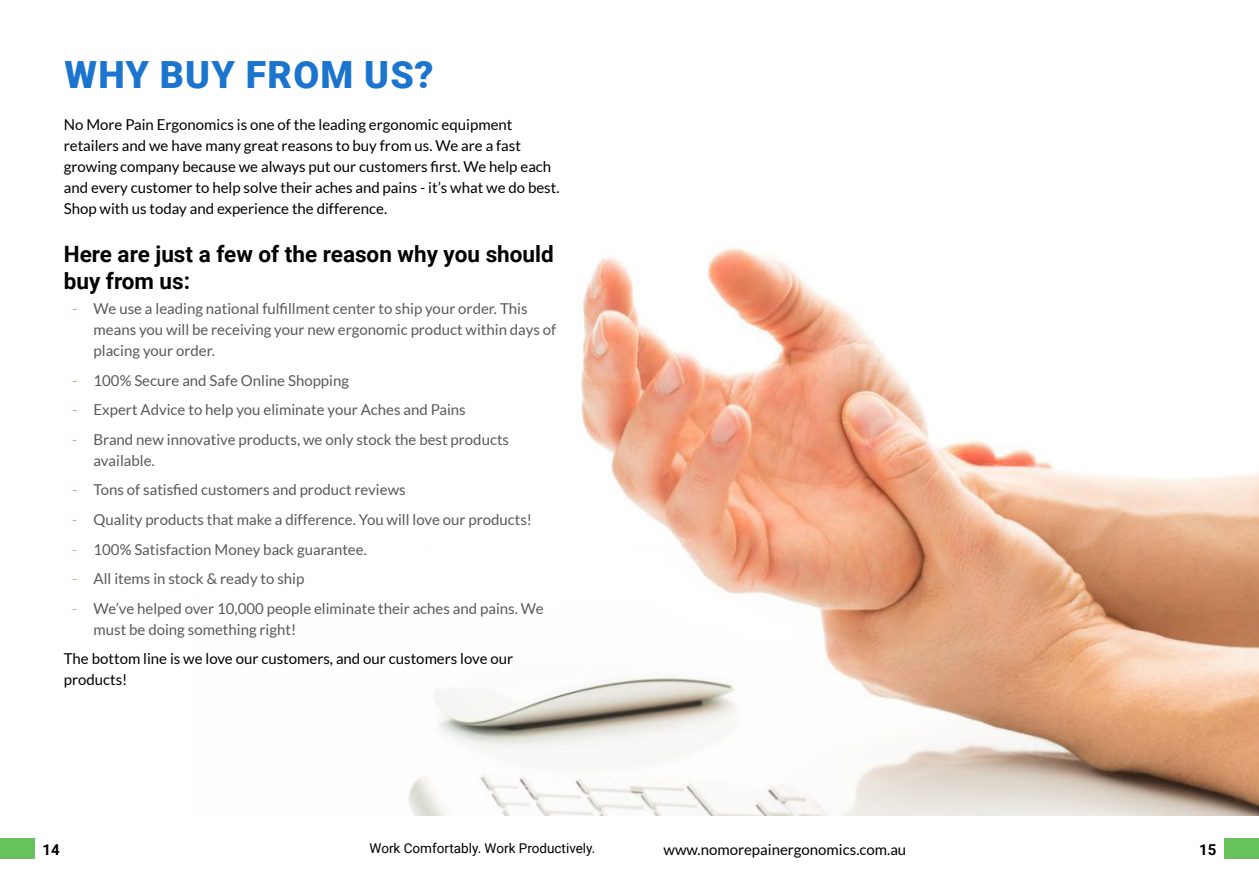
<style>
.page{position:relative;width:1259px;height:893px;background:#fff}
.page>*{position:absolute;margin:0;border:0;box-sizing:border-box;transform-origin:0 0}
.t1{font:900 37.5px "Roboto";letter-spacing:.035em;color:#1b75ce}
.t2{font:700 22.5px/27px "Roboto";color:#000}
.t3{font:15px/21px "Lato";color:#58595b}
.t4{font:15px/21px "Lato";color:#000}
.t5{font:700 15px "Roboto";color:#000}
.t6{font:13.5px "Roboto";color:#000}
.s1{color:#85cd7d}
</style>
<div class="page">
<div style="left:1225px;top:839px;width:34px;height:20px;background:#67c15d"></div>
<div style="left:0;top:839px;width:34px;height:20px;background:#67c15d"></div>
<img style="left:408px;top:247px;width:851px;height:568px">
<h1 class="t1" style="left:64px;top:48px;width:371px">WHY BUY FROM US?</h1>
<p class="t4" style="left:64px;top:114px;width:497px">No More Pain Ergonomics is one of the leading ergonomic equipment retailers and we have many great reasons to buy from us. We are a fast growing company because we always put our customers first. We help each and every customer to help solve their aches and pains - it’s what we do best.<br>Shop with us today and experience the difference.</p>
<h2 class="t2" style="left:64px;top:240px;width:491px">Here are just a few of the reason why you should buy from us:</h2>
<p class="t3" style="left:94px;top:298px;width:464px;text-indent:-21px"><span class="s1">-</span> We use a leading national fulfillment center to ship your order. This means you will be receiving your new ergonomic product within days of placing your order.</p>
<p class="t3" style="left:72px;top:370px;width:278px"><span class="s1">-</span> 100% Secure and Safe Online Shopping</p>
<p class="t3" style="left:72px;top:399px;width:395px"><span class="s1">-</span> Expert Advice to help you eliminate your Aches and Pains</p>
<p class="t3" style="left:94px;top:429px;width:417px;text-indent:-21px"><span class="s1">-</span> Brand new innovative products, we only stock the best products available.</p>
<p class="t3" style="left:72px;top:479px;width:335px"><span class="s1">-</span> Tons of satisfied customers and product reviews</p>
<p class="t3" style="left:72px;top:509px;width:461px"><span class="s1">-</span> Quality products that make a difference. You will love our products!</p>
<p class="t3" style="left:72px;top:538px;width:296px"><span class="s1">-</span> 100% Satisfaction Money back guarantee.</p>
<p class="t3" style="left:72px;top:568px;width:234px"><span class="s1">-</span> All items in stock &amp; ready to ship</p>
<p class="t3" style="left:94px;top:597px;width:452px;text-indent:-21px"><span class="s1">-</span> We’ve helped over 10,000 people eliminate their aches and pains. We must be doing something right!</p>
<p class="t4" style="left:64px;top:648px;width:451px">The bottom line is we love our customers, and our customers love our products!</p>
<p class="t5" style="left:43px;top:839px;width:19px">14</p>
<p class="t6" style="left:369px;top:839px;width:227px">Work Comfortably. Work Productively.</p>
<p class="t4" style="left:663px;top:839px;width:244px">www.nomorepainergonomics.com.au</p>
<p class="t5" style="left:1199px;top:839px;width:19px">15</p>
</div>
